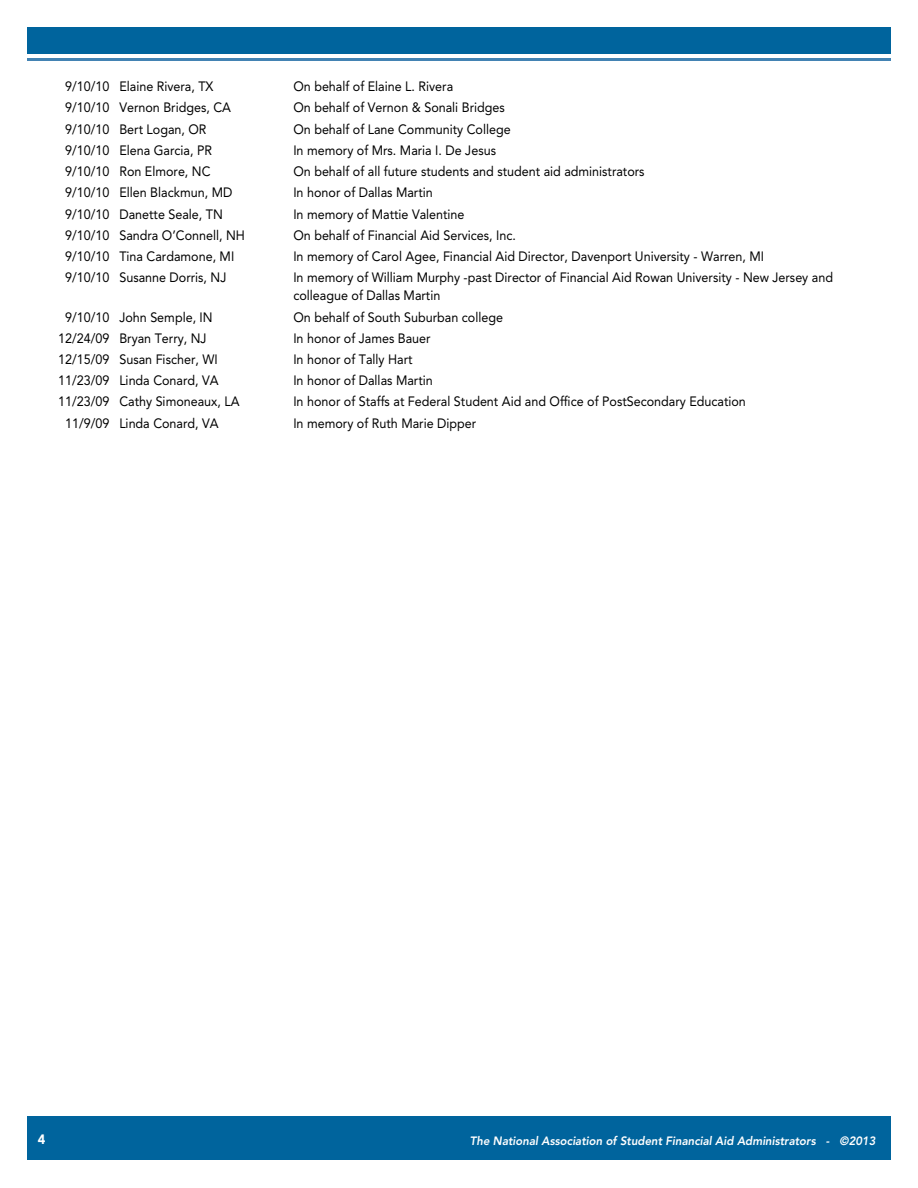
<style>
.page{position:relative;width:918px;height:1188px;background:#fff}
.page>*{position:absolute;margin:0;border:0;box-sizing:border-box;transform-origin:0 0}
.t1{font:13.5px/18px "Avenir LT Std";color:#000;scale:.93 1}
.t2{font:900 13.5px "Avenir LT Std";color:#fff;scale:.95 1}
.t3{font:italic 800 12px "Avenir LT Std";color:#fff;scale:.95 1}
</style>
<div class="page">
<div style="left:27px;top:27px;width:864px;height:27px;background:#00649d"></div>
<hr style="left:27px;top:58px;width:864px;height:3px;background:#4383b3">
<div style="left:27px;top:1117px;width:864px;height:43px;background:#00649d"></div>
<p class="t1" style="left:65px;top:78px;width:161px">9/10/10 Elaine Rivera, TX</p>
<p class="t1" style="left:293px;top:78px;width:173px">On behalf of Elaine L. Rivera</p>
<p class="t1" style="left:65px;top:99px;width:180px">9/10/10 Vernon Bridges, CA</p>
<p class="t1" style="left:293px;top:99px;width:229px">On behalf of Vernon &amp; Sonali Bridges</p>
<p class="t1" style="left:65px;top:120px;width:154px">9/10/10 Bert Logan, OR</p>
<p class="t1" style="left:293px;top:120px;width:235px">On behalf of Lane Community College</p>
<p class="t1" style="left:65px;top:141px;width:160px">9/10/10 Elena Garcia, PR</p>
<p class="t1" style="left:293px;top:141px;width:219px">In memory of Mrs. Maria I. De Jesus</p>
<p class="t1" style="left:65px;top:163px;width:158px">9/10/10 Ron Elmore, NC</p>
<p class="t1" style="left:293px;top:163px;width:379px">On behalf of all future students and student aid administrators</p>
<p class="t1" style="left:65px;top:184px;width:181px">9/10/10 Ellen Blackmun, MD</p>
<p class="t1" style="left:293px;top:184px;width:151px">In honor of Dallas Martin</p>
<p class="t1" style="left:65px;top:205px;width:171px">9/10/10 Danette Seale, TN</p>
<p class="t1" style="left:293px;top:205px;width:186px">In memory of Mattie Valentine</p>
<p class="t1" style="left:65px;top:226px;width:195px">9/10/10 Sandra O’Connell, NH</p>
<p class="t1" style="left:293px;top:226px;width:241px">On behalf of Financial Aid Services, Inc.</p>
<p class="t1" style="left:65px;top:248px;width:183px">9/10/10 Tina Cardamone, MI</p>
<p class="t1" style="left:293px;top:248px;width:508px">In memory of Carol Agee, Financial Aid Director, Davenport University - Warren, MI</p>
<p class="t1" style="left:65px;top:269px;width:175px">9/10/10 Susanne Dorris, NJ</p>
<p class="t1" style="left:293px;top:269px;width:582px">In memory of William Murphy -past Director of Financial Aid Rowan University - New Jersey and colleague of Dallas Martin</p>
<p class="t1" style="left:65px;top:308px;width:160px">9/10/10 John Semple, IN</p>
<p class="t1" style="left:293px;top:308px;width:227px">On behalf of South Suburban college</p>
<p class="t1" style="left:58px;top:329px;width:161px">12/24/09 Bryan Terry, NJ</p>
<p class="t1" style="left:293px;top:329px;width:149px">In honor of James Bauer</p>
<p class="t1" style="left:58px;top:350px;width:173px">12/15/09 Susan Fischer, WI</p>
<p class="t1" style="left:293px;top:350px;width:130px">In honor of Tally Hart</p>
<p class="t1" style="left:58px;top:372px;width:174px">11/23/09 Linda Conard, VA</p>
<p class="t1" style="left:293px;top:372px;width:151px">In honor of Dallas Martin</p>
<p class="t1" style="left:58px;top:393px;width:197px">11/23/09 Cathy Simoneaux, LA</p>
<p class="t1" style="left:293px;top:393px;width:488px">In honor of Staffs at Federal Student Aid and Office of PostSecondary Education</p>
<p class="t1" style="left:65px;top:414px;width:167px">11/9/09 Linda Conard, VA</p>
<p class="t1" style="left:293px;top:414px;width:198px">In memory of Ruth Marie Dipper</p>
<p class="t2" style="left:38px;top:1131px;width:9px">4</p>
<p class="t3" style="left:470px;top:1133px;width:429px">The National Association of Student Financial Aid Administrators - ©2013</p>
</div>
